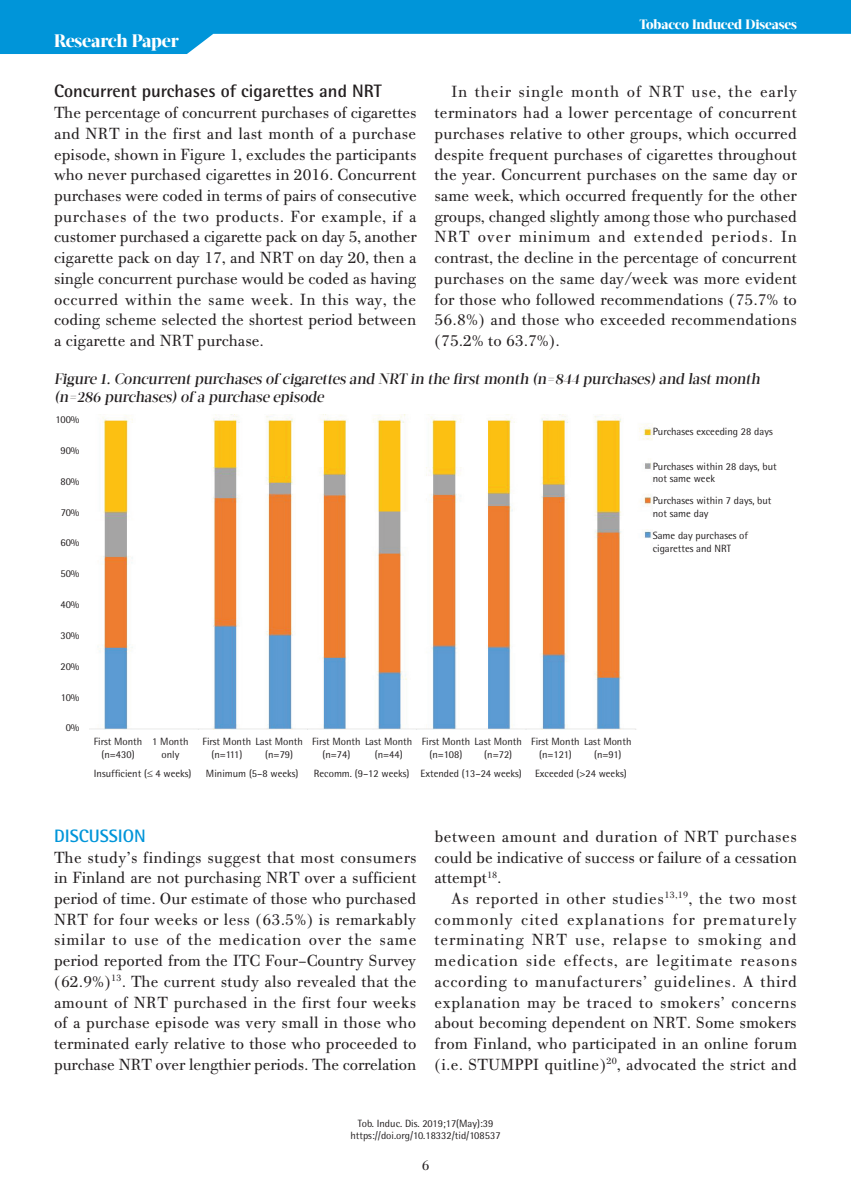
<style>
.page{position:relative;width:851px;height:1191px;background:#fff}
.page>*{position:absolute;margin:0;border:0;box-sizing:border-box;transform-origin:0 0}
.t1{font:700 18px "Rotis Semi Sans Hel";color:#231f20}
.t2{font:800 18px "Acta Display W04";letter-spacing:-.01em;color:#fff}
.t3{font:700 18px "Rotis Semi Sans Hel";color:#0095d9}
.t4{font:17.25px/20.7px "PF Bodoni Text";color:#231f20;text-align:justify}
.t5{font:500 15px/18px "Acta Display W04";color:#231f20}
.t6{font:15px "PF Bodoni Text";color:#231f20}
.t7{font:800 13.5px "Acta Display W04";letter-spacing:-.01em;color:#fff}
.t8{font:10.5px/12.6px "Rotis Semi Sans Hel";color:#231f20}
</style>
<div class="page">
<svg style="left:0;top:0;width:850px;height:54px;fill:#0095d9"></svg>
<img style="left:89px;top:414px;width:563px;height:316px">
<p class="t2" style="left:54px;top:30px;width:126px">Research Paper</p>
<p class="t7" style="left:639px;top:17px;width:159px">Tobacco Induced Diseases</p>
<p class="t1" style="left:54px;top:80px;width:329px">Concurrent purchases of cigarettes and NRT</p>
<p class="t4" style="left:54px;top:103px;width:364px">The percentage of concurrent purchases of cigarettes and NRT in the first and last month of a purchase episode, shown in Figure 1, excludes the participants who never purchased cigarettes in 2016. Concurrent purchases were coded in terms of pairs of consecutive purchases of the two products. For example, if a customer purchased a cigarette pack on day 5, another cigarette pack on day 17, and NRT on day 20, then a single concurrent purchase would be coded as having occurred within the same week. In this way, the coding scheme selected the shortest period between a cigarette and NRT purchase.</p>
<p class="t4" style="left:434px;top:82px;width:364px;text-indent:17px">In their single month of NRT use, the early terminators had a lower percentage of concurrent purchases relative to other groups, which occurred despite frequent purchases of cigarettes throughout the year. Concurrent purchases on the same day or same week, which occurred frequently for the other groups, changed slightly among those who purchased NRT over minimum and extended periods. In contrast, the decline in the percentage of concurrent purchases on the same day/week was more evident for those who followed recommendations (75.7% to 56.8%) and those who exceeded recommendations (75.2% to 63.7%).</p>
<p class="t5" style="left:54px;top:369px;width:710px">Figure 1. Concurrent purchases of cigarettes and NRT in the first month (n=844 purchases) and last month (n=286 purchases) of a purchase episode</p>
<p class="t8" style="left:56px;top:413px;width:25px">100%</p>
<p class="t8" style="left:60px;top:444px;width:21px">90%</p>
<p class="t8" style="left:60px;top:475px;width:21px">80%</p>
<p class="t8" style="left:61px;top:505px;width:20px">70%</p>
<p class="t8" style="left:60px;top:536px;width:21px">60%</p>
<p class="t8" style="left:60px;top:567px;width:21px">50%</p>
<p class="t8" style="left:60px;top:598px;width:21px">40%</p>
<p class="t8" style="left:60px;top:629px;width:21px">30%</p>
<p class="t8" style="left:60px;top:660px;width:21px">20%</p>
<p class="t8" style="left:61px;top:690px;width:20px">10%</p>
<p class="t8" style="left:66px;top:721px;width:15px">0%</p>
<p class="t8" style="left:94px;top:735px;width:50px;text-align:center">First Month (n=430)</p>
<p class="t8" style="left:211px;top:735px;width:93px;text-indent:-9px">First Month Last Month (n=111)</p>
<p class="t8" style="left:322px;top:735px;width:91px;text-indent:-10px">First Month Last Month (n=74)</p>
<p class="t8" style="left:429px;top:735px;width:94px;text-indent:-8px">First Month Last Month (n=108)</p>
<p class="t8" style="left:539px;top:735px;width:94px;text-indent:-8px">First Month Last Month (n=121)</p>
<p class="t8" style="left:152px;top:735px;width:38px;text-align:center">1 Month only</p>
<p class="t8" style="left:265px;top:748px;width:29px">(n=79)</p>
<p class="t8" style="left:375px;top:748px;width:29px">(n=44)</p>
<p class="t8" style="left:484px;top:748px;width:29px">(n=72)</p>
<p class="t8" style="left:594px;top:748px;width:29px">(n=91)</p>
<p class="t8" style="left:94px;top:767px;width:99px">Insufficient (≤ 4 weeks)</p>
<p class="t8" style="left:206px;top:767px;width:94px">Minimum (5–8 weeks)</p>
<p class="t8" style="left:314px;top:767px;width:314px">Recomm. (9–12 weeks) Extended (13–24 weeks) Exceeded (&gt;24 weeks)</p>
<p class="t8" style="left:652px;top:425px;width:121px">Purchases exceeding 28 days</p>
<p class="t8" style="left:652px;top:460px;width:126px">Purchases within 28 days, but not same week</p>
<p class="t8" style="left:652px;top:494px;width:120px">Purchases within 7 days, but not same day</p>
<p class="t8" style="left:652px;top:529px;width:97px">Same day purchases of cigarettes and NRT</p>
<p class="t3" style="left:54px;top:824px;width:93px">DISCUSSION</p>
<p class="t4" style="left:54px;top:847px;width:364px">The study’s findings suggest that most consumers in Finland are not purchasing NRT over a sufficient period of time. Our estimate of those who purchased NRT for four weeks or less (63.5%) is remarkably similar to use of the medication over the same period reported from the ITC Four–Country Survey (62.9%)<sup>13</sup>. The current study also revealed that the amount of NRT purchased in the first four weeks of a purchase episode was very small in those who terminated early relative to those who proceeded to purchase NRT over lengthier periods. The correlation</p>
<p class="t4" style="left:434px;top:826px;width:364px">between amount and duration of NRT purchases could be indicative of success or failure of a cessation attempt<sup>18</sup>.</p>
<p class="t4" style="left:434px;top:888px;width:364px;text-indent:17px">As reported in other studies<sup>13,19</sup>, the two most commonly cited explanations for prematurely terminating NRT use, relapse to smoking and medication side effects, are legitimate reasons according to manufacturers’ guidelines. A third explanation may be traced to smokers’ concerns about becoming dependent on NRT. Some smokers from Finland, who participated in an online forum (i.e. STUMPPI quitline)<sup>20</sup>, advocated the strict and</p>
<p class="t8" style="left:350px;top:1116px;width:152px;text-align:center">Tob. Induc. Dis. 2019;17(May):39 https://doi.org/10.18332/tid/108537</p>
<p class="t6" style="left:421px;top:1156px;width:9px">6</p>
</div>
